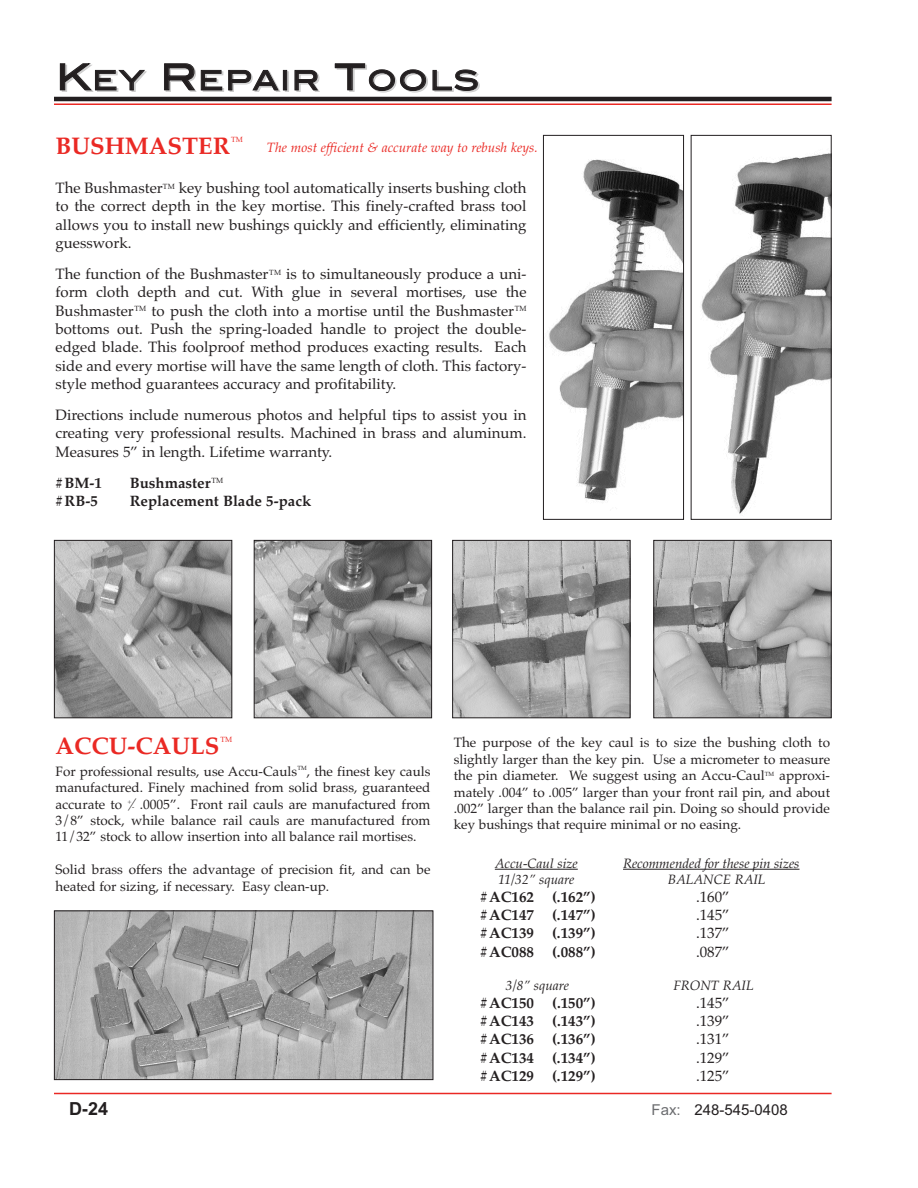
<style>
.page{position:relative;width:918px;height:1188px;background:#fff}
.page>*{position:absolute;margin:0;border:0;box-sizing:border-box;transform-origin:0 0}
.t1{font:27px "Blair Md ITCTT Medium";letter-spacing:.07em;color:#231f20}
.t2{font:700 24px "Palatino";color:#ea2924}
.t3{font:700 18px "Arial";color:#231f20}
.t4{font:15px/18.3px "Palatino";color:#231f20;text-align:justify}
.t5{font:700 15px "Palatino";color:#231f20}
.t6{font:15px "Arial";color:#231f20}
.t7{font:13.5px/16.5px "Palatino";color:#231f20;text-align:justify}
.t8{font:italic 13.5px "Palatino";color:#231f20}
.t9{font:italic 13.5px "Palatino";color:#ea2924}
.t10{font:7.5px "Palatino";color:#ea2924}
.t11{font:6px "Palatino";color:#231f20}
.s1{font-size:36px}
.s2{font-size:6.75px}
.s3{color:#6c6d70}
</style>
<div class="page">
<hr style="left:54px;top:1093px;width:778px;height:1px;background:#ea2924">
<hr style="left:54px;top:97px;width:778px;height:4px;background:#231f20">
<hr style="left:54px;top:104px;width:778px;height:1px;background:#ea2924">
<img style="left:56px;top:542px;width:174px;height:174px">
<div style="left:54px;top:540px;width:178px;height:178px;border:1px solid #231f20"></div>
<img style="left:256px;top:542px;width:174px;height:174px">
<div style="left:254px;top:540px;width:178px;height:178px;border:1px solid #231f20"></div>
<img style="left:454px;top:542px;width:174px;height:174px">
<div style="left:452px;top:540px;width:178px;height:178px;border:1px solid #231f20"></div>
<img style="left:655px;top:542px;width:175px;height:174px">
<div style="left:653px;top:540px;width:179px;height:178px;border:1px solid #231f20"></div>
<img style="left:701px;top:153px;width:129px;height:361px">
<div style="left:691px;top:135px;width:141px;height:385px;border:1px solid #231f20"></div>
<img style="left:56px;top:912px;width:375px;height:166px">
<div style="left:54px;top:910px;width:379px;height:170px;border:1px solid #231f20"></div>
<img style="left:549px;top:159px;width:133px;height:342px">
<div style="left:543px;top:135px;width:141px;height:385px;border:1px solid #231f20"></div>
<hr style="left:495px;top:869px;width:83px;height:1px;background:#231f20">
<hr style="left:623px;top:869px;width:177px;height:1px;background:#231f20">
<h1 class="t1" style="left:56px;top:64px;width:425px"><span class="s1">K</span>EY <span class="s1">R</span>EPAIR <span class="s1">T</span>OOLS</h1>
<h2 class="t2" style="left:56px;top:132px;width:176px">BUSHMASTER</h2>
<p class="t10" style="left:231px;top:135px;width:13px">TM</p>
<p class="t4" style="left:55px;top:179px;width:473px">The Bushmaster<sup>TM</sup> key bushing tool automatically inserts bushing cloth to the correct depth in the key mortise. This finely-crafted brass tool allows you to install new bushings quickly and efficiently, eliminating guesswork.</p>
<p class="t4" style="left:55px;top:265px;width:473px">The function of the Bushmaster<sup>TM</sup> is to simultaneously produce a uni&shy;form cloth depth and cut. With glue in several mortises, use the Bushmaster<sup>TM</sup> to push the cloth into a mortise until the Bushmaster<sup>TM </sup>bottoms out. Push the spring-loaded handle to project the double&shy;edged blade. This foolproof method produces exacting results. Each side and every mortise will have the same length of cloth. This factory&shy;style method guarantees accuracy and profitability.</p>
<p class="t4" style="left:55px;top:406px;width:473px">Directions include numerous photos and helpful tips to assist you in creating very professional results. Machined in brass and aluminum.<br>Measures 5” in length. Lifetime warranty.</p>
<p class="t5" style="left:56px;top:474px;width:48px">#BM-1</p>
<p class="t5" style="left:130px;top:474px;width:95px">Bushmaster<sup>TM</sup></p>
<p class="t5" style="left:56px;top:492px;width:44px">#RB-5</p>
<p class="t5" style="left:130px;top:492px;width:183px">Replacement Blade 5-pack</p>
<p class="t9" style="left:267px;top:139px;width:272px">The most efficient &amp; accurate way to rebush keys.</p>
<h2 class="t2" style="left:55px;top:732px;width:165px">ACCU-CAULS</h2>
<p class="t10" style="left:221px;top:735px;width:13px">TM</p>
<p class="t7" style="left:55px;top:763px;width:243px">For professional results, use Accu-Cauls</p>
<p class="t11" style="left:297px;top:764px;width:11px">TM</p>
<p class="t7" style="left:55px;top:763px;width:377px;text-indent:251px">, the finest key cauls manufactured. Finely machined from solid brass, guaranteed accurate to <sup>+</sup>⁄<span class="s2">-</span> .0005”. Front rail cauls are manufactured from 3/8” stock, while balance rail cauls are manufactured from 11/32” stock to allow insertion into all balance rail mortises.</p>
<p class="t7" style="left:55px;top:861px;width:377px">Solid brass offers the advantage of precision fit, and can be heated for sizing, if necessary. Easy clean-up.</p>
<p class="t7" style="left:454px;top:734px;width:378px">The purpose of the key caul is to size the bushing cloth to slightly larger than the key pin. Use a micrometer to measure the pin diameter. We suggest using an Accu-Caul</p>
<p class="t7" style="left:454px;top:767px;width:378px;text-indent:326px">approxi&shy;mately .004” to .005” larger than your front rail pin, and about .002” larger than the balance rail pin. Doing so should provide key bushings that require minimal or no easing.</p>
<p class="t8" style="left:495px;top:855px;width:84px">Accu-Caul size</p>
<p class="t8" style="left:623px;top:855px;width:178px">Recommended for these pin sizes</p>
<p class="t8" style="left:499px;top:872px;width:77px">11/32” square</p>
<p class="t8" style="left:668px;top:872px;width:99px">BALANCE RAIL</p>
<p class="t5" style="left:480px;top:888px;width:117px">#AC162 (.162”)</p>
<p class="t4" style="left:696px;top:888px;width:35px">.160”</p>
<p class="t5" style="left:480px;top:906px;width:117px">#AC147 (.147”)</p>
<p class="t4" style="left:696px;top:906px;width:35px">.145”</p>
<p class="t5" style="left:480px;top:924px;width:117px">#AC139 (.139”)</p>
<p class="t4" style="left:696px;top:924px;width:35px">.137”</p>
<p class="t5" style="left:480px;top:943px;width:117px">#AC088 (.088”)</p>
<p class="t4" style="left:696px;top:942px;width:35px">.087”</p>
<p class="t8" style="left:506px;top:978px;width:65px">3/8” square</p>
<p class="t8" style="left:673px;top:978px;width:82px">FRONT RAIL</p>
<p class="t5" style="left:480px;top:994px;width:117px">#AC150 (.150”)</p>
<p class="t4" style="left:696px;top:994px;width:35px">.145”</p>
<p class="t5" style="left:480px;top:1012px;width:117px">#AC143 (.143”)</p>
<p class="t4" style="left:696px;top:1012px;width:35px">.139”</p>
<p class="t5" style="left:480px;top:1031px;width:117px">#AC136 (.136”)</p>
<p class="t4" style="left:696px;top:1030px;width:35px">.131”</p>
<p class="t5" style="left:480px;top:1049px;width:117px">#AC134 (.134”)</p>
<p class="t4" style="left:696px;top:1048px;width:35px">.129”</p>
<p class="t5" style="left:480px;top:1067px;width:117px">#AC129 (.129”)</p>
<p class="t4" style="left:696px;top:1067px;width:35px">.125”</p>
<p class="t11" style="left:765px;top:770px;width:11px">TM</p>
<p class="t3" style="left:69px;top:1098px;width:41px">D-24</p>
<p class="t6" style="left:652px;top:1101px;width:138px"><span class="s3">Fax:</span> 248-545-0408</p>
</div>
